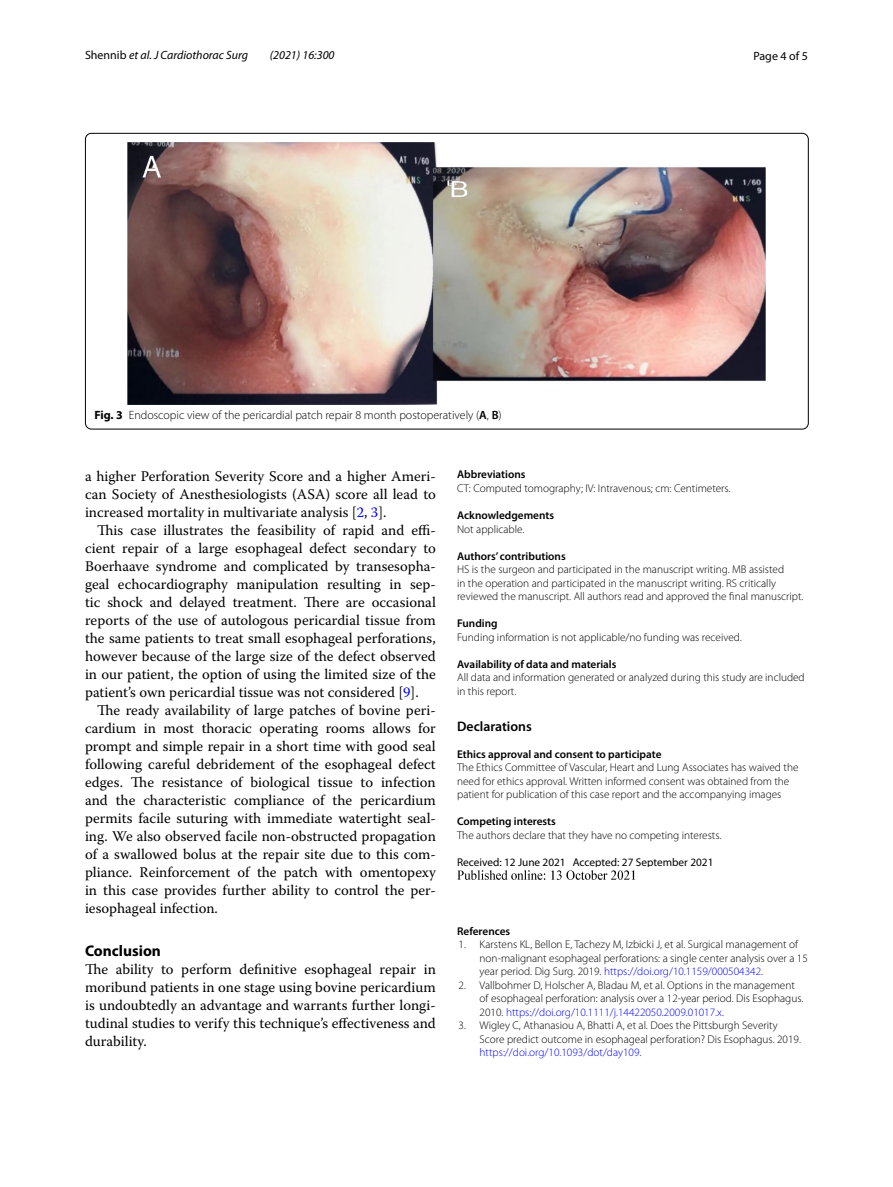
<style>
.page{position:relative;width:893px;height:1187px;background:#fff}
.page>*{position:absolute;margin:0;border:0;box-sizing:border-box;transform-origin:0 0}
.t1{font:700 15.45px "Myriad Pro";color:#000}
.t2{font:14.7px/18px "Warnock Pro";color:#000;text-align:justify}
.t3{font:600 13.8px "Myriad Pro";color:#000}
.t4{font:300 12px "Myriad Pro";color:#000}
.t5{font:italic 12px "Myriad Pro";color:#000}
.t6{font:12px "Myriad Pro";color:#000}
.t7{font:300 11.25px/13.5px "Myriad Pro";color:#000}
.t8{font:600 11.25px "Myriad Pro";color:#000}
.t9{font:11.25px "Myriad Pro";color:#000}
.s1{font-style:normal}
.s2{font-weight:700}
.s3{font-weight:600}
.s4{color:#00f}
</style>
<div class="page">
<img style="left:457px;top:870px;width:178px;height:10px">
<img style="left:128px;top:142px;width:638px;height:262px">
<p class="t5" style="left:85px;top:48px;width:164px"><span class="s1">Shennib</span> et al. J Cardiothorac Surg</p>
<p class="t5" style="left:270px;top:48px;width:66px">(2021) 16:300</p>
<p class="t6" style="left:753px;top:48px;width:56px">Page 4 of 5</p>
<p class="t4" style="left:94px;top:409px;width:409px"><span class="s2">Fig. 3</span> Endoscopic view of the pericardial patch repair 8 month postoperatively (<span class="s3">A</span>, <span class="s3">B</span>)</p>
<p class="t2" style="left:85px;top:466px;width:352px">a higher Perforation Severity Score and a higher Ameri&shy;can Society of Anesthesiologists (ASA) score all lead to increased mortality in multivariate analysis [<span class="s4">2</span>, <span class="s4">3</span>].</p>
<p class="t2" style="left:85px;top:520px;width:352px;text-indent:12px">This case illustrates the feasibility of rapid and effi&shy;cient repair of a large esophageal defect secondary to Boerhaave syndrome and complicated by transesopha&shy;geal echocardiography manipulation resulting in sep&shy;tic shock and delayed treatment. There are occasional reports of the use of autologous pericardial tissue from the same patients to treat small esophageal perforations, however because of the large size of the defect observed in our patient, the option of using the limited size of the patient’s own pericardial tissue was not considered [<span class="s4">9</span>].</p>
<p class="t2" style="left:85px;top:700px;width:352px;text-indent:12px">The ready availability of large patches of bovine peri&shy;cardium in most thoracic operating rooms allows for prompt and simple repair in a short time with good seal following careful debridement of the esophageal defect edges. The resistance of biological tissue to infection and the characteristic compliance of the pericardium permits facile suturing with immediate watertight seal&shy;ing. We also observed facile non-obstructed propagation of a swallowed bolus at the repair site due to this com&shy;pliance. Reinforcement of the patch with omentopexy in this case provides further ability to control the per&shy;iesophageal infection.</p>
<p class="t1" style="left:85px;top:940px;width:77px">Conclusion</p>
<p class="t2" style="left:85px;top:959px;width:352px">The ability to perform definitive esophageal repair in moribund patients in one stage using bovine pericardium is undoubtedly an advantage and warrants further longi&shy;tudinal studies to verify this technique’s effectiveness and durability.</p>
<p class="t8" style="left:457px;top:467px;width:70px">Abbreviations</p>
<p class="t7" style="left:457px;top:481px;width:275px">CT: Computed tomography; IV: Intravenous; cm: Centimeters.</p>
<p class="t8" style="left:457px;top:508px;width:98px">Acknowledgements</p>
<p class="t7" style="left:457px;top:522px;width:69px">Not applicable.</p>
<p class="t8" style="left:457px;top:548px;width:110px">Authors’ contributions</p>
<p class="t7" style="left:457px;top:562px;width:348px">HS is the surgeon and participated in the manuscript writing. MB assisted<br>in the operation and participated in the manuscript writing. RS critically reviewed the manuscript. All authors read and approved the final manuscript.</p>
<p class="t8" style="left:457px;top:616px;width:42px">Funding</p>
<p class="t7" style="left:457px;top:630px;width:286px">Funding information is not applicable/no funding was received.</p>
<p class="t8" style="left:457px;top:656px;width:161px">Availability of data and materials</p>
<p class="t7" style="left:457px;top:670px;width:349px">All data and information generated or analyzed during this study are included in this report.</p>
<p class="t3" style="left:457px;top:717px;width:76px">Declarations</p>
<p class="t8" style="left:457px;top:746px;width:206px">Ethics approval and consent to participate</p>
<p class="t7" style="left:457px;top:760px;width:343px">The Ethics Committee of Vascular, Heart and Lung Associates has waived the need for ethics approval. Written informed consent was obtained from the patient for publication of this case report and the accompanying images</p>
<p class="t8" style="left:457px;top:814px;width:100px">Competing interests</p>
<p class="t7" style="left:457px;top:828px;width:266px">The authors declare that they have no competing interests.</p>
<p class="t9" style="left:457px;top:854px;width:258px">Received: 12 June 2021 Accepted: 27 September 2021</p>
<p class="t8" style="left:457px;top:923px;width:55px">References</p>
<p class="t7" style="left:480px;top:937px;width:330px;text-indent:-21px">1. Karstens KL, Bellon E, Tachezy M, Izbicki J, et al. Surgical management of non-malignant esophageal perforations: a single center analysis over a 15 year period. Dig Surg. 2019. <span class="s4">https://doi.org/10.1159/000504342</span>.</p>
<p class="t7" style="left:480px;top:978px;width:325px;text-indent:-21px">2. Vallbohmer D, Holscher A, Bladau M, et al. Options in the management of esophageal perforation: analysis over a 12-year period. Dis Esophagus.<br>2010. <span class="s4">https://doi.org/10.1111/j.14422050.2009.01017.x</span>.</p>
<p class="t7" style="left:480px;top:1018px;width:323px;text-indent:-21px">3. Wigley C, Athanasiou A, Bhatti A, et al. Does the Pittsburgh Severity<br>Score predict outcome in esophageal perforation? Dis Esophagus. 2019. <span class="s4">https://doi.org/10.1093/dot/day109</span>.</p>
</div>
